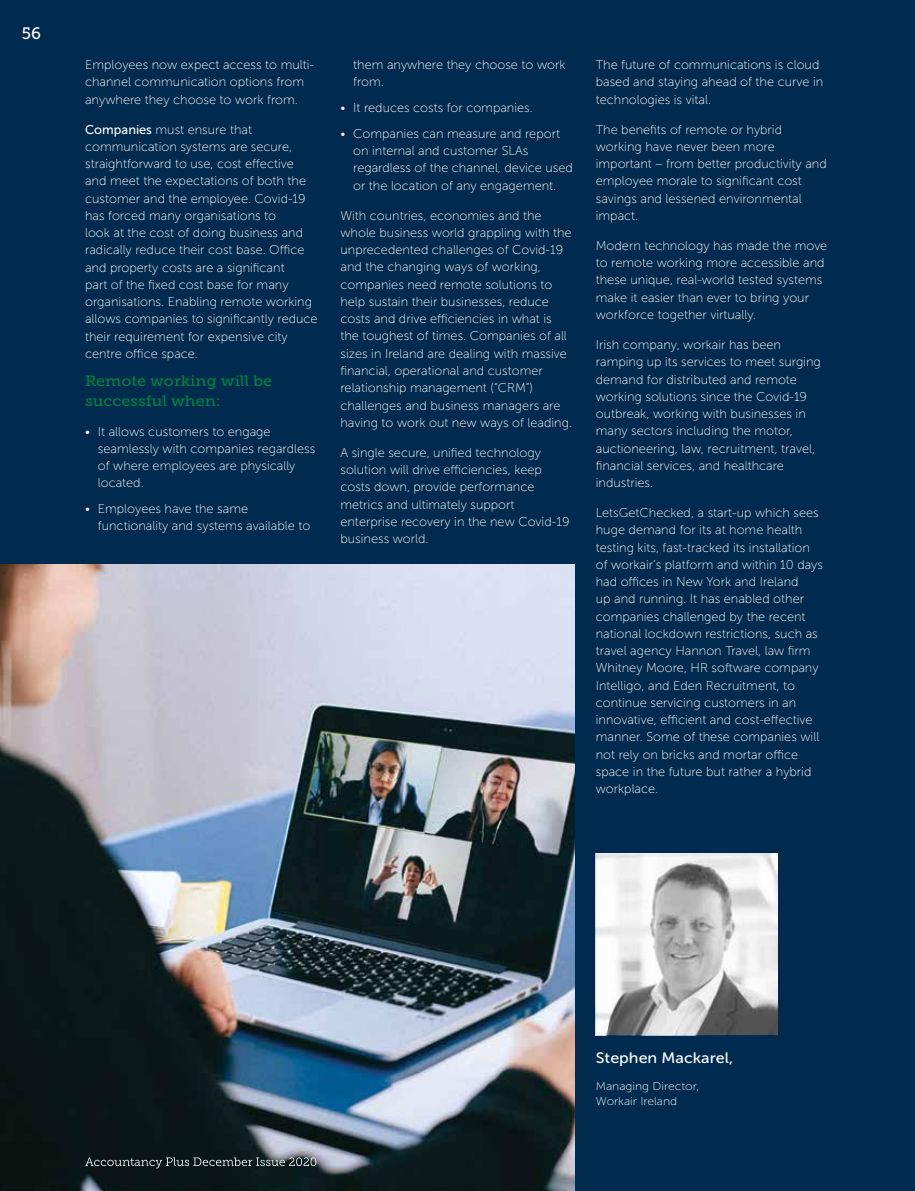
<style>
.page{position:relative;width:915px;height:1191px;background:#fff}
.page>*{position:absolute;margin:0;border:0;box-sizing:border-box;transform-origin:0 0}
.t1{font:16.5px "Museo Slab 500";color:#fff}
.t2{font:15px/19.5px "Museo Slab 500";color:#028342;scale:1.07 1}
.t3{font:15px "Museo Sans 500";color:#fff;scale:1.07 1}
.t4{font:12.75px/17.2px "Museo Sans 100";color:#fff}
.t5{font:11.25px/15px "Museo Sans 100";color:#fff;scale:1.07 1}
.s1{font-family:"Museo Sans 500"}
</style>
<div class="page">
<div style="left:0;top:0;width:914px;height:1191px;background:#002a4e"></div>
<img style="left:0;top:564px;width:574px;height:627px">
<img style="left:595px;top:853px;width:182px;height:182px">
<svg style="left:85px;top:1157px;width:231px;height:11px;background:#384345"></svg>
<p class="t1" style="left:22px;top:24px;width:21px">56</p>
<p class="t4" style="left:85px;top:56px;width:230px">Employees now expect access to multi&shy;channel communication options from anywhere they choose to work from.</p>
<p class="t4" style="left:85px;top:121px;width:234px"><span class="s1">Companies</span> must ensure that communication systems are secure, straightforward to use, cost effective and meet the expectations of both the customer and the employee. Covid-19 has forced many organisations to<br>look at the cost of doing business and radically reduce their cost base. Office and property costs are a significant<br>part of the fixed cost base for many organisations. Enabling remote working allows companies to significantly reduce their requirement for expensive city centre office space.</p>
<p class="t2" style="left:85px;top:371px;width:176px">Remote working will be successful when:</p>
<p class="t4" style="left:98px;top:422px;width:219px;text-indent:-13px">• It allows customers to engage seamlessly with companies regardless of where employees are physically located.</p>
<p class="t4" style="left:98px;top:500px;width:214px;text-indent:-13px">• Employees have the same functionality and systems available to</p>
<p class="t4" style="left:353px;top:56px;width:214px">them anywhere they choose to work from.</p>
<p class="t4" style="left:340px;top:99px;width:194px">• It reduces costs for companies.</p>
<p class="t4" style="left:353px;top:125px;width:221px;text-indent:-13px">• Companies can measure and report on internal and customer SLAs regardless of the channel, device used or the location of any engagement.</p>
<p class="t4" style="left:340px;top:207px;width:233px">With countries, economies and the whole business world grappling with the unprecedented challenges of Covid-19 and the changing ways of working, companies need remote solutions to help sustain their businesses, reduce costs and drive efficiencies in what is the toughest of times. Companies of all sizes in Ireland are dealing with massive financial, operational and customer relationship management (“CRM”) challenges and business managers are having to work out new ways of leading.</p>
<p class="t4" style="left:340px;top:444px;width:230px">A single secure, unified technology solution will drive efficiencies, keep costs down, provide performance metrics and ultimately support enterprise recovery in the new Covid-19 business world.</p>
<p class="t4" style="left:595px;top:56px;width:229px">The future of communications is cloud based and staying ahead of the curve in technologies is vital.</p>
<p class="t4" style="left:595px;top:121px;width:232px">The benefits of remote or hybrid working have never been more important – from better productivity and employee morale to significant cost savings and lessened environmental impact.</p>
<p class="t4" style="left:595px;top:237px;width:233px">Modern technology has made the move to remote working more accessible and these unique, real-world tested systems make it easier than ever to bring your workforce together virtually.</p>
<p class="t4" style="left:595px;top:336px;width:226px">Irish company, workair has been ramping up its services to meet surging demand for distributed and remote working solutions since the Covid-19 outbreak, working with businesses in many sectors including the motor, auctioneering, law, recruitment, travel, financial services, and healthcare industries.</p>
<p class="t4" style="left:595px;top:504px;width:229px">LetsGetChecked, a start-up which sees huge demand for its at home health testing kits, fast-tracked its installation of workair’s platform and within 10 days had offices in New York and Ireland<br>up and running. It has enabled other companies challenged by the recent national lockdown restrictions, such as travel agency Hannon Travel, law firm Whitney Moore, HR software company Intelligo, and Eden Recruitment, to continue servicing customers in an innovative, efficient and cost-effective manner. Some of these companies will not rely on bricks and mortar office space in the future but rather a hybrid workplace.</p>
<p class="t3" style="left:595px;top:1049px;width:130px">Stephen Mackarel,</p>
<p class="t5" style="left:595px;top:1079px;width:98px">Managing Director,<br>Workair Ireland</p>
</div>
